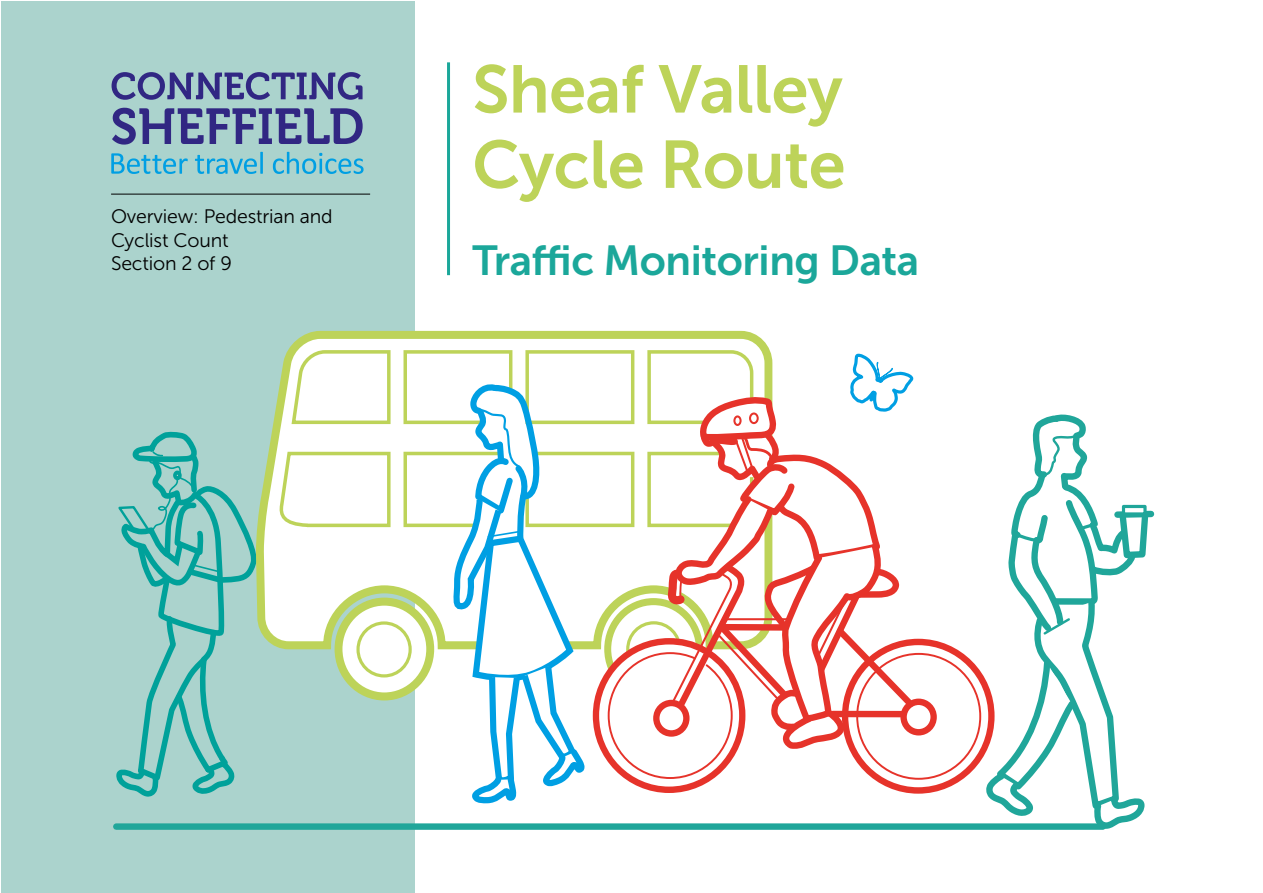
<style>
.page{position:relative;width:1263px;height:893px;background:#fff}
.page>*{position:absolute;margin:0;border:0;box-sizing:border-box;transform-origin:0 0}
.t1{font:66.9px/75.3px "Museo Sans 700";letter-spacing:-.01em;color:#bdd359}
.t2{font:41.85px "Museo Sans 700";letter-spacing:-.01em;color:#1ba79a}
.t3{font:19.5px/23.4px "Museo Sans 300";letter-spacing:-.01em;color:#000}
</style>
<div class="page">
<div style="left:1px;top:1px;width:414px;height:891px;background:#abd3cd"></div>
<div style="left:116px;top:823px;width:987px;height:7px;background:#20a69a"></div>
<svg style="left:116px;top:431px;width:136px;height:366px"></svg>
<svg style="left:338px;top:602px;width:92px;height:94px;background:#f2f6df"></svg>
<div style="left:334px;top:598px;width:100px;height:102px;border:8px solid #bdd359;border-radius:50%"></div>
<svg style="left:252px;top:330px;width:201px;height:323px"></svg>
<svg style="left:280px;top:450px;width:112px;height:79px;background:#f6f9e8"></svg>
<svg style="left:290px;top:348px;width:102px;height:78px;background:#f5f8e6"></svg>
<div style="left:405px;top:453px;width:106px;height:72px;background:#fff"></div>
<div style="left:403px;top:452px;width:109px;height:75px;border:4px solid #bdd359"></div>
<div style="left:405px;top:352px;width:106px;height:70px;background:#fff"></div>
<div style="left:403px;top:350px;width:109px;height:74px;border:4px solid #bdd359"></div>
<div style="left:358px;top:623px;width:52px;height:53px;background:#fff;border-radius:50%"></div>
<div style="left:356px;top:621px;width:56px;height:56px;border:3px solid #bdd359;border-radius:50%"></div>
<svg style="left:845px;top:642px;width:146px;height:148px"></svg>
<div style="left:857px;top:654px;width:123px;height:125px;background:#fff;border-radius:50%"></div>
<svg style="left:904px;top:702px;width:30px;height:30px"></svg>
<div style="left:900px;top:699px;width:37px;height:36px;border:6px solid #e6332a;border-radius:50%"></div>
<svg style="left:980px;top:414px;width:175px;height:416px"></svg>
<svg style="left:453px;top:330px;width:466px;height:500px"></svg>
<svg style="left:111px;top:153px;width:77px;height:21px"></svg>
<svg style="left:195px;top:152px;width:68px;height:22px"></svg>
<svg style="left:273px;top:152px;width:91px;height:22px"></svg>
<svg style="left:112px;top:72px;width:251px;height:73px"></svg>
<hr style="left:447px;top:62px;width:3px;height:213px;background:#1ba79a">
<hr style="left:111px;top:194px;width:259px;height:1px;background:#000">
<p class="t3" style="left:111px;top:205px;width:223px">Overview: Pedestrian and<br>Cyclist Count<br>Section 2 of 9</p>
<h1 class="t1" style="left:472px;top:52px;width:375px">Sheaf Valley<br>Cycle Route</h1>
<h2 class="t2" style="left:472px;top:237px;width:448px">Traffic Monitoring Data</h2>
</div>
